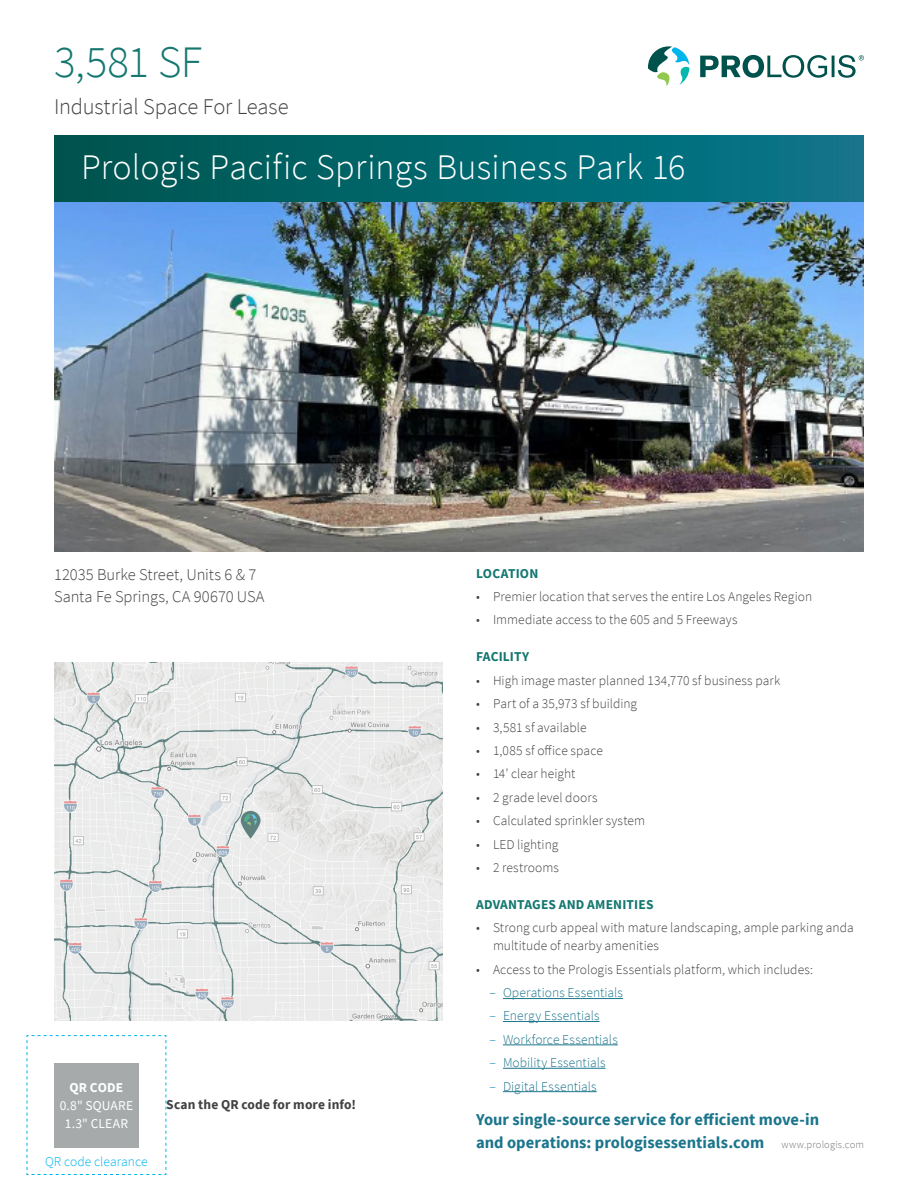
<style>
.page{position:relative;width:918px;height:1188px;background:#fff}
.page>*{position:absolute;margin:0;border:0;box-sizing:border-box;transform-origin:0 0}
.t1{font:300 45px "Source Sans Pro";color:#147770}
.t2{font:300 36px "Source Sans Pro";letter-spacing:.005em;color:#fff}
.t3{font:300 22.5px "Source Sans Pro";letter-spacing:-.01em;color:#414141}
.Essentials_text{font:700 16.5px/22.5px "Source Sans Pro";color:#1b758c}
.Address{font:300 16.5px/22.5px "Source Sans Pro";color:#414141}
.t4{font:300 13.5px/18px "Source Sans Pro";letter-spacing:.005em;color:#414141}
.t5{font:300 13.5px "Source Sans Pro";letter-spacing:.01em;color:#1b758c}
.Body_Headings{font:700 13.5px "Source Sans Pro";letter-spacing:.01em;color:#147770}
.Web_link_or_QR_code{font:700 13.5px "Source Sans Pro";letter-spacing:.01em;color:#414141}
.Body_Headings-2{font:13.5px "Source Sans Pro";letter-spacing:.015em;color:#fff}
.Web_link_or_QR_code-2{font:300 13.5px "Source Sans Pro";letter-spacing:.005em;color:#00b5ea}
.Body_Headings-3{font:700 13.5px "Source Sans Pro";letter-spacing:.01em;color:#fff}
.Footer_Text{font:300 10.5px "Source Sans Pro";letter-spacing:.015em;color:#747576}
.s1{color:#2792be}
</style>
<div class="page">
<div style="left:54px;top:135px;width:810px;height:67px;background:linear-gradient(to right,#00554e,#09788d)"></div>
<svg style="left:648px;top:46px;width:41px;height:40px"></svg>
<svg style="left:700px;top:55px;width:164px;height:23px"></svg>
<hr style="left:503px;top:998px;width:120px;height:1px;background:#1b758c">
<hr style="left:503px;top:1021px;width:97px;height:1px;background:#1b758c">
<hr style="left:503px;top:1045px;width:115px;height:1px;background:#1b758c">
<hr style="left:503px;top:1068px;width:103px;height:1px;background:#1b758c">
<hr style="left:503px;top:1091px;width:94px;height:1px;background:#1b758c">
<img style="left:54px;top:663px;width:388px;height:358px">
<img style="left:54px;top:202px;width:810px;height:349px">
<svg style="left:26px;top:1035px;width:141px;height:140px"></svg>
<div style="left:54px;top:1063px;width:85px;height:85px;background:#a7aaab"></div>
<h1 class="t1" style="left:54px;top:34px;width:150px">3,581 SF</h1>
<h3 class="t3" style="left:54px;top:93px;width:236px">Industrial Space For Lease</h3>
<h2 class="t2" style="left:81px;top:145px;width:606px">Prologis Pacific Springs Business Park 16</h2>
<p class="Address" style="left:54px;top:563px;width:212px">12035 Burke Street, Units 6 &amp; 7<br>Santa Fe Springs, CA 90670 USA</p>
<p class="Body_Headings" style="left:476px;top:564px;width:64px">LOCATION</p>
<p class="t4" style="left:476px;top:588px;width:338px">• Premier location that serves the entire Los Angeles Region</p>
<p class="t4" style="left:476px;top:611px;width:263px">• Immediate access to the 605 and 5 Freeways</p>
<p class="Body_Headings" style="left:476px;top:648px;width:55px">FACILITY</p>
<p class="t4" style="left:476px;top:671px;width:306px">• High image master planned 134,770 sf business park</p>
<p class="t4" style="left:476px;top:695px;width:163px">• Part of a 35,973 sf building</p>
<p class="t4" style="left:476px;top:718px;width:112px">• 3,581 sf available</p>
<p class="t4" style="left:476px;top:741px;width:128px">• 1,085 sf office space</p>
<p class="t4" style="left:476px;top:765px;width:101px">• 14’ clear height</p>
<p class="t4" style="left:476px;top:788px;width:123px">• 2 grade level doors</p>
<p class="t4" style="left:476px;top:812px;width:171px">• Calculated sprinkler system</p>
<p class="t4" style="left:476px;top:835px;width:84px">• LED lighting</p>
<p class="t4" style="left:476px;top:858px;width:84px">• 2 restrooms</p>
<p class="Body_Headings" style="left:476px;top:895px;width:179px">ADVANTAGES AND AMENITIES</p>
<p class="t4" style="left:493px;top:919px;width:362px;text-indent:-17px">• Strong curb appeal with mature landscaping, ample parking anda multitude of nearby amenities</p>
<p class="t4" style="left:476px;top:960px;width:339px">• Access to the Prologis Essentials platform, which includes:</p>
<p class="t5" style="left:490px;top:984px;width:135px"><span class="s1">‒</span> Operations Essentials</p>
<p class="t5" style="left:490px;top:1008px;width:112px"><span class="s1">‒</span> Energy Essentials</p>
<p class="t5" style="left:490px;top:1031px;width:130px"><span class="s1">‒</span> Workforce Essentials</p>
<p class="t5" style="left:490px;top:1054px;width:118px"><span class="s1">‒</span> Mobility Essentials</p>
<p class="t5" style="left:490px;top:1078px;width:109px"><span class="s1">‒</span> Digital Essentials</p>
<p class="Essentials_text" style="left:476px;top:1108px;width:345px">Your single-source service for efficient move-in and operations: prologisessentials.com</p>
<p class="Body_Headings-3" style="left:70px;top:1078px;width:55px">QR CODE</p>
<p class="Body_Headings-2" style="left:60px;top:1097px;width:75px">0.8" SQUARE</p>
<p class="Body_Headings-2" style="left:65px;top:1115px;width:65px">1.3" CLEAR</p>
<p class="Web_link_or_QR_code" style="left:166px;top:1096px;width:191px">Scan the QR code for more info!</p>
<p class="Footer_Text" style="left:782px;top:1138px;width:84px">www.prologis.com</p>
<p class="Web_link_or_QR_code-2" style="left:45px;top:1153px;width:104px">QR code clearance</p>
</div>
